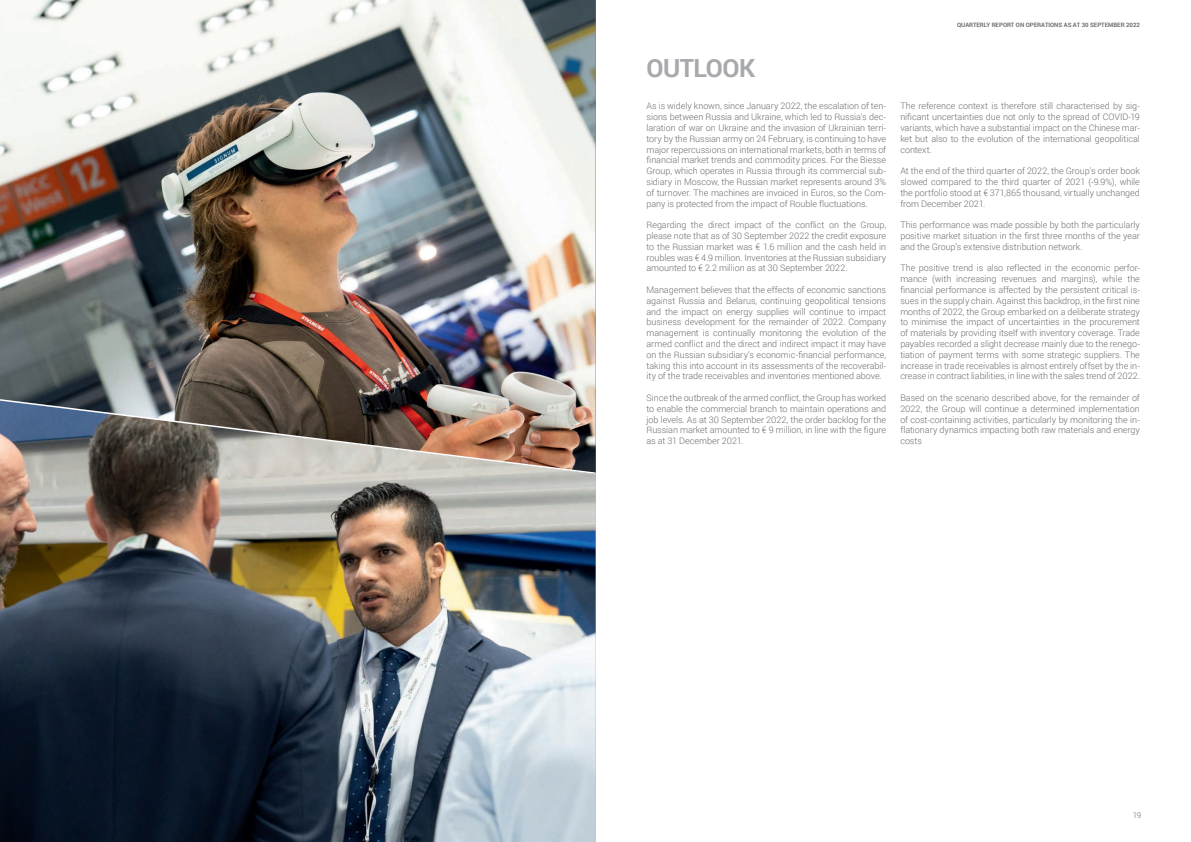
<style>
.page{position:relative;width:1191px;height:842px;background:#fff}
.page>*{position:absolute;margin:0;border:0;box-sizing:border-box;transform-origin:0 0}
.t1{font:700 25px "Roboto";letter-spacing:-.02em;color:#a8a9ad}
.corpo_del_testo_ligh{font:300 9px/10.8px "Roboto";letter-spacing:-.005em;color:#6c6d70;text-align:justify}
.t2{font:300 8px "Roboto";color:#6c6d70}
.t3{font:700 6px "Roboto";color:#6c6d70}
</style>
<div class="page">
<img style="left:0;top:475px;width:595px;height:367px">
<img style="left:0;top:0;width:595px;height:396px">
<img style="left:0;top:396px;width:596px;height:79px">
<p class="t1" style="left:646px;top:51px;width:110px">OUTLOOK</p>
<p class="corpo_del_testo_ligh" style="left:646px;top:100px;width:241px">As is widely known, since January 2022, the escalation of ten&shy;sions between Russia and Ukraine, which led to Russia’s dec&shy;laration of war on Ukraine and the invasion of Ukrainian terri&shy;tory by the Russian army on 24 February, is continuing to have major repercussions on international markets, both in terms of financial market trends and commodity prices. For the Biesse Group, which operates in Russia through its commercial sub&shy;sidiary in Moscow, the Russian market represents around 3% of turnover. The machines are invoiced in Euros, so the Com&shy;pany is protected from the impact of Rouble fluctuations.</p>
<p class="corpo_del_testo_ligh" style="left:646px;top:219px;width:241px">Regarding the direct impact of the conflict on the Group, please note that as of 30 September 2022 the credit exposure to the Russian market was € 1.6 million and the cash held in roubles was € 4.9 million. Inventories at the Russian subsidiary amounted to € 2.2 million as at 30 September 2022.</p>
<p class="corpo_del_testo_ligh" style="left:646px;top:284px;width:241px">Management believes that the effects of economic sanctions against Russia and Belarus, continuing geopolitical tensions and the impact on energy supplies will continue to impact business development for the remainder of 2022. Company management is continually monitoring the evolution of the armed conflict and the direct and indirect impact it may have on the Russian subsidiary’s economic-financial performance, taking this into account in its assessments of the recoverabil&shy;ity of the trade receivables and inventories mentioned above.</p>
<p class="corpo_del_testo_ligh" style="left:646px;top:392px;width:241px">Since the outbreak of the armed conflict, the Group has worked to enable the commercial branch to maintain operations and job levels. As at 30 September 2022, the order backlog for the Russian market amounted to € 9 million, in line with the figure as at 31 December 2021.</p>
<p class="t3" style="left:957px;top:21px;width:184px">QUARTERLY REPORT ON OPERATIONS AS AT 30 SEPTEMBER 2022</p>
<p class="corpo_del_testo_ligh" style="left:900px;top:100px;width:241px">The reference context is therefore still characterised by sig&shy;nificant uncertainties due not only to the spread of COVID-19 variants, which have a substantial impact on the Chinese mar&shy;ket but also to the evolution of the international geopolitical context.</p>
<p class="corpo_del_testo_ligh" style="left:900px;top:165px;width:241px">At the end of the third quarter of 2022, the Group’s order book slowed compared to the third quarter of 2021 (-9.9%), while the portfolio stood at € 371,865 thousand, virtually unchanged from December 2021.</p>
<p class="corpo_del_testo_ligh" style="left:900px;top:219px;width:241px">This performance was made possible by both the particularly positive market situation in the first three months of the year and the Group’s extensive distribution network.</p>
<p class="corpo_del_testo_ligh" style="left:900px;top:262px;width:241px">The positive trend is also reflected in the economic perfor&shy;mance (with increasing revenues and margins), while the financial performance is affected by the persistent critical is&shy;sues in the supply chain. Against this backdrop, in the first nine months of 2022, the Group embarked on a deliberate strategy to minimise the impact of uncertainties in the procurement of materials by providing itself with inventory coverage. Trade payables recorded a slight decrease mainly due to the renego&shy;tiation of payment terms with some strategic suppliers. The increase in trade receivables is almost entirely offset by the in&shy;crease in contract liabilities, in line with the sales trend of 2022.</p>
<p class="corpo_del_testo_ligh" style="left:900px;top:392px;width:241px">Based on the scenario described above, for the remainder of 2022, the Group will continue a determined implementation of cost-containing activities, particularly by monitoring the in&shy;flationary dynamics impacting both raw materials and energy costs</p>
<p class="t2" style="left:1132px;top:809px;width:10px">19</p>
</div>
